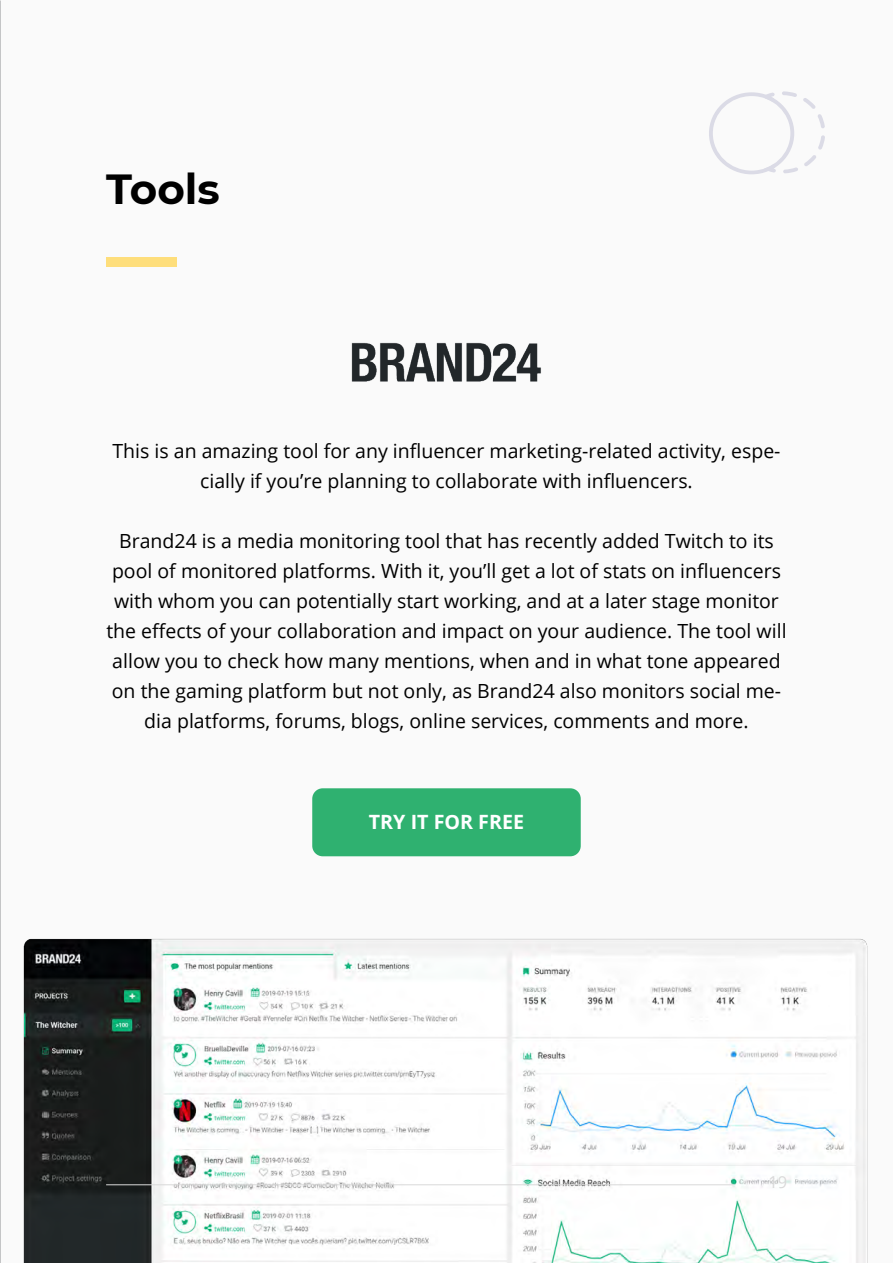
<style>
.page{position:relative;width:893px;height:1263px;background:#fafafa}
.page>*{position:absolute;margin:0;border:0;box-sizing:border-box;transform-origin:0 0}
.t1{font:700 42px "Montserrat";color:#000}
.t2{font:700 19.65px "Open Sans";color:#fff}
.t3{font:19.5px/30px "Open Sans";color:#000;text-align:center}
.t4{font:16.5px "Open Sans";color:#d9d9d9}
</style>
<div class="page">
<svg style="left:709px;top:91px;width:116px;height:83px"></svg>
<div style="left:106px;top:257px;width:70px;height:10px;background:#fede7b"></div>
<img style="left:351px;top:342px;width:190px;height:39px">
<img style="left:0;top:925px;width:868px;height:338px">
<div style="left:312px;top:788px;width:269px;height:68px;background:#2fb170;border-radius:10px"></div>
<hr style="left:106px;top:1184px;width:627px;height:1px;background:#d9d9d9">
<h1 class="t1" style="left:106px;top:159px;width:115px">Tools</h1>
<p class="t3" style="left:112px;top:435px;width:669px">This is an amazing tool for any influencer marketing-related activity, espe&shy;cially if you’re planning to collaborate with influencers.</p>
<p class="t3" style="left:106px;top:525px;width:682px">Brand24 is a media monitoring tool that has recently added Twitch to its pool of monitored platforms. With it, you’ll get a lot of stats on influencers with whom you can potentially start working, and at a later stage monitor the effects of your collaboration and impact on your audience. The tool will allow you to check how many mentions, when and in what tone appeared on the gaming platform but not only, as Brand24 also monitors social me&shy;dia platforms, forums, blogs, online services, comments and more.</p>
<p class="t2" style="left:369px;top:808px;width:157px">TRY IT FOR FREE</p>
<p class="t4" style="left:768px;top:1170px;width:20px">19</p>
</div>
